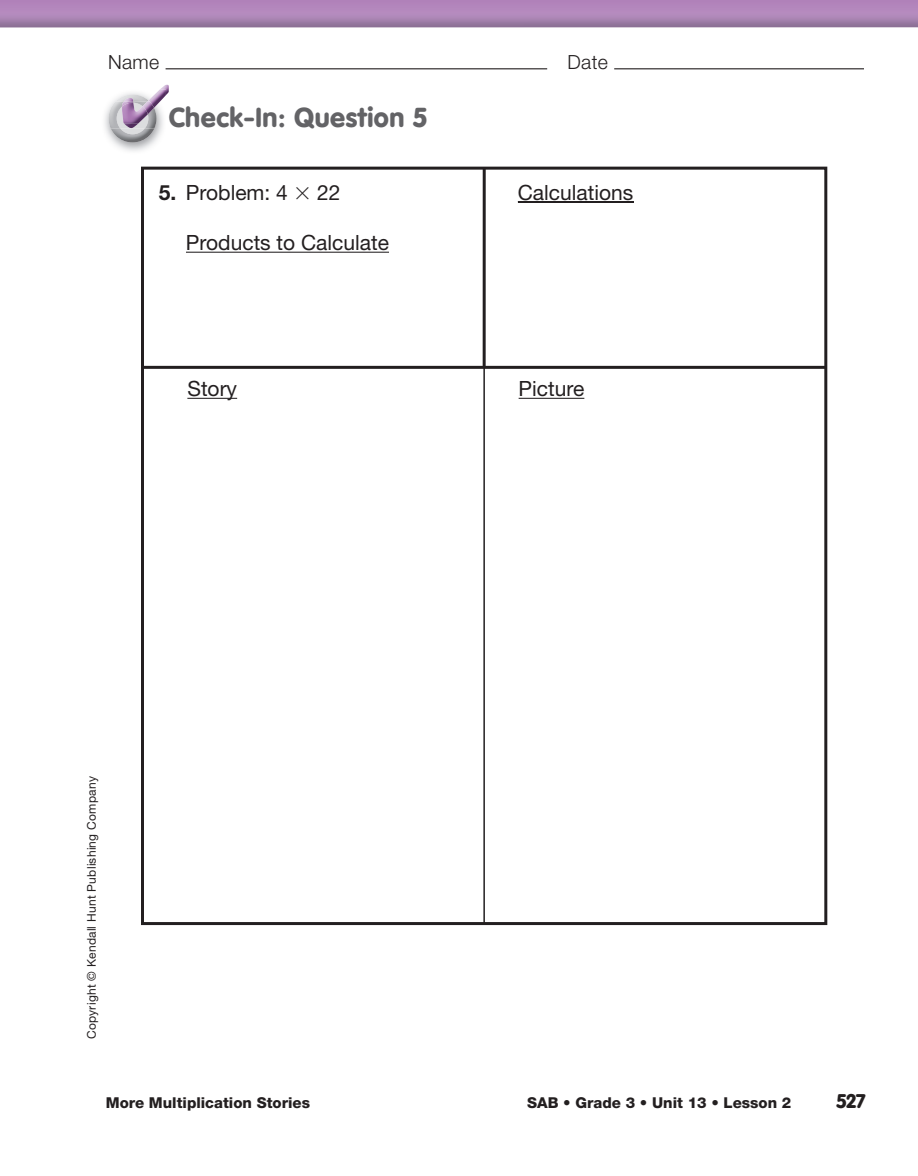
<style>
.page{position:relative;width:918px;height:1176px;background:#fff}
.page>*{position:absolute;margin:0;border:0;box-sizing:border-box;transform-origin:0 0}
.t1{font:900 27px "VAG Rounded Std";letter-spacing:.02em;color:#636366}
.t2{font:21px "Helvetica Neue";color:#231f20}
.t3{font:300 19.5px "Helvetica Neue";letter-spacing:.02em;color:#231f20}
.t4{font:900 19.5px "VAG Rounded Std";color:#231f20}
.t5{font:800 15px "Helvetica Neue";color:#231f20}
.t6{font:12px "Helvetica Neue";letter-spacing:.02em;color:#231f20}
.s1{font-weight:700}
.s2{font-family:"Mathematical Pi One"}
</style>
<div class="page">
<div style="left:0;top:0;width:918px;height:13px;background:#b386bc"></div>
<hr style="left:166px;top:68px;width:381px;height:1px;background:#231f20">
<hr style="left:614px;top:68px;width:250px;height:1px;background:#231f20">
<img style="left:104px;top:93px;width:59px;height:58px">
<img style="left:115px;top:94px;width:33px;height:8px">
<img style="left:111px;top:129px;width:43px;height:13px">
<img style="left:109px;top:102px;width:48px;height:27px">
<img style="left:124px;top:123px;width:15px;height:5px">
<svg style="left:161px;top:85px;width:8px;height:10px"></svg>
<img style="left:148px;top:89px;width:18px;height:19px">
<img style="left:122px;top:114px;width:26px;height:9px">
<img style="left:124px;top:98px;width:26px;height:4px">
<img style="left:122px;top:102px;width:32px;height:12px">
<hr style="left:483px;top:343px;width:2px;height:580px;background:#231f20">
<hr style="left:142px;top:366px;width:684px;height:3px;background:#231f20">
<div style="left:141px;top:166px;width:686px;height:758px;border:3px solid #231f20"></div>
<hr style="left:483px;top:168px;width:3px;height:199px;background:#231f20">
<hr style="left:186px;top:251px;width:203px;height:2px;background:#231f20">
<hr style="left:518px;top:201px;width:115px;height:1px;background:#231f20">
<hr style="left:187px;top:397px;width:50px;height:2px;background:#231f20">
<hr style="left:519px;top:397px;width:65px;height:2px;background:#231f20">
<p class="t3" style="left:108px;top:55px;width:53px">Name</p>
<p class="t3" style="left:567px;top:55px;width:42px">Date</p>
<p class="t1" style="left:169px;top:106px;width:259px">Check-In: Question 5</p>
<p class="t2" style="left:159px;top:185px;width:183px"><span class="s1">5.</span> Problem: 4 <span class="s2">-</span> 22</p>
<p class="t2" style="left:186px;top:235px;width:205px">Products to Calculate</p>
<p class="t2" style="left:518px;top:185px;width:117px">Calculations</p>
<p class="t2" style="left:187px;top:381px;width:51px">Story</p>
<p class="t2" style="left:519px;top:381px;width:67px">Picture</p>
<p class="t6" style="left:87px;top:1038px;width:264px;rotate:-90deg">Copyright © Kendall Hunt Publishing Company</p>
<p class="t5" style="left:106px;top:1097px;width:206px">More Multiplication Stories</p>
<p class="t5" style="left:527px;top:1097px;width:266px">SAB • Grade 3 • Unit 13 • Lesson 2</p>
<p class="t4" style="left:837px;top:1092px;width:30px">527</p>
</div>
